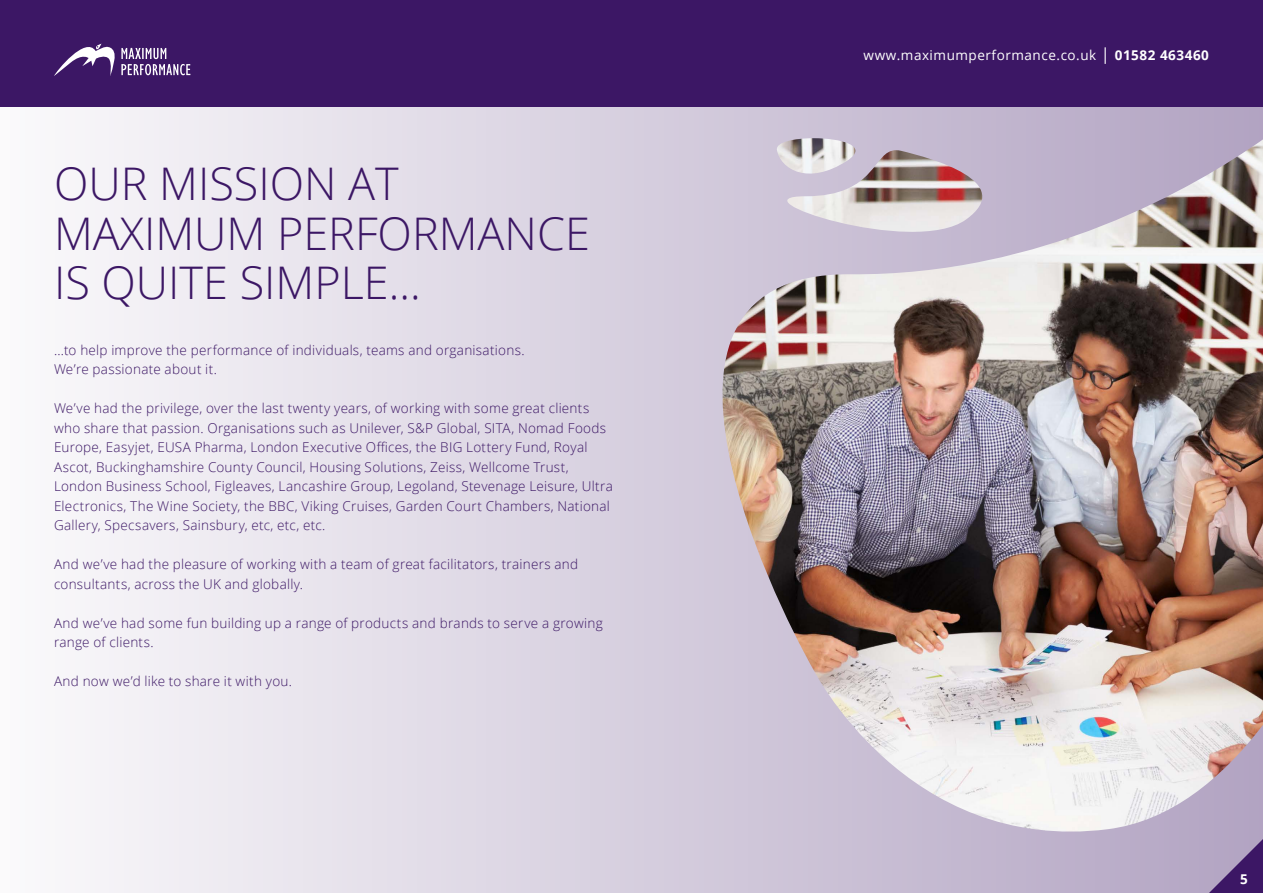
<style>
.page{position:relative;width:1263px;height:893px;background:#fff}
.page>*{position:absolute;margin:0;border:0;box-sizing:border-box;transform-origin:0 0}
.t1{font:300 45px/49.5px "Open Sans";color:#3c1765}
.t2{font:300 13.5px/19.5px "Open Sans";letter-spacing:.02em;color:#3c1765}
.t3{font:13.5px "Open Sans";letter-spacing:.04em;color:#fff}
.t4{font:700 13.5px "Open Sans";color:#fff}
.s1{font-size:16.5px}
.s2{font-weight:700}
</style>
<div class="page">
<div style="left:0;top:106px;width:1263px;height:787px;background:linear-gradient(to right,#fbfafc,#b2a3c2)"></div>
<svg style="left:1209px;top:839px;width:54px;height:54px;background:#775e94"></svg>
<div style="left:0;top:0;width:1263px;height:106px;background:#3c1765"></div>
<svg style="left:54px;top:43px;width:136px;height:33px"></svg>
<img style="left:721px;top:138px;width:542px;height:695px">
<h1 class="t1" style="left:54px;top:158px;width:537px">OUR MISSION AT<br>MAXIMUM PERFORMANCE<br>IS QUITE SIMPLE...</h1>
<p class="t2" style="left:54px;top:340px;width:472px">...to help improve the performance of individuals, teams and organisations.<br>We’re passionate about it.</p>
<p class="t2" style="left:54px;top:398px;width:560px">We’ve had the privilege, over the last twenty years, of working with some great clients who share that passion. Organisations such as Unilever, S&amp;P Global, SITA, Nomad Foods Europe, Easyjet, EUSA Pharma, London Executive Offices, the BIG Lottery Fund, Royal Ascot, Buckinghamshire County Council, Housing Solutions, Zeiss, Wellcome Trust, London Business School, Figleaves, Lancashire Group, Legoland, Stevenage Leisure, Ultra Electronics, The Wine Society, the BBC, Viking Cruises, Garden Court Chambers, National Gallery, Specsavers, Sainsbury, etc, etc, etc.</p>
<p class="t2" style="left:54px;top:554px;width:526px">And we’ve had the pleasure of working with a team of great facilitators, trainers and consultants, across the UK and globally.</p>
<p class="t2" style="left:54px;top:613px;width:550px">And we’ve had some fun building up a range of products and brands to serve a growing range of clients.</p>
<p class="t2" style="left:54px;top:671px;width:240px">And now we’d like to share it with you.</p>
<p class="t3" style="left:864px;top:46px;width:347px">www.maximumperformance.co.uk <span class="s1">|</span> <span class="s2">01582 463460</span></p>
<p class="t4" style="left:1240px;top:869px;width:9px">5</p>
</div>
